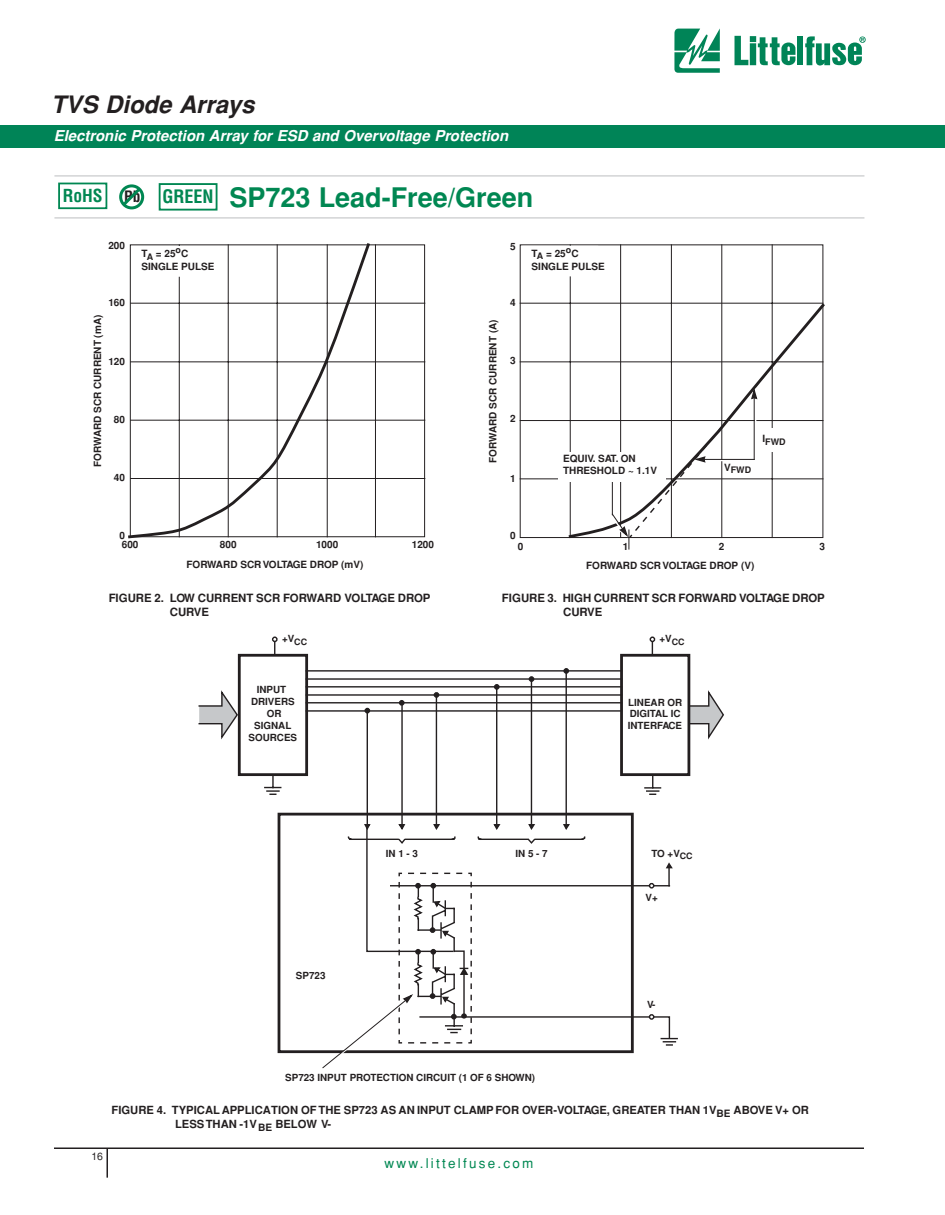
<style>
.page{position:relative;width:945px;height:1215px;background:#fff}
.page>*{position:absolute;margin:0;border:0;box-sizing:border-box;transform-origin:0 0}
.t1{font:700 27px "Helvetica";color:#008752}
.t2{font:italic 700 24px "Helvetica";color:#231f20}
.t3{font:700 condensed 18.15px "Helvetica";color:#008752}
.t4{font:italic 700 15px "Helvetica";color:#fff}
.t5{font:13.5px "Helvetica";letter-spacing:.165em;color:#008752}
.t6{font:700 11.4px/14.2px "Helvetica";color:#231f20}
.t7{font:700 11.25px/14.1px "Helvetica";color:#231f20}
.t8{font:10.5px "Helvetica";color:#231f20}
.t9{font:700 10.05px/13px "Helvetica";color:#231f20}
.t10{font:700 9.9px/12px "Helvetica";color:#231f20;text-align:center}
.t11{font:700 9px "Helvetica";color:#231f20}
.s1{font-size:17.55px}
.s2{font-size:15.3px;color:#231f20}
</style>
<div class="page">
<hr style="left:54px;top:176px;width:810px;height:1px;background:#bcbec0">
<hr style="left:54px;top:218px;width:810px;height:1px;background:#bcbec0">
<hr style="left:54px;top:1148px;width:810px;height:1px;background:#231f20">
<hr style="left:106px;top:1148px;width:2px;height:30px;background:#231f20">
<svg style="left:674px;top:28px;width:46px;height:45px"></svg>
<div style="left:797px;top:36px;width:6px;height:29px;background:#008457"></div>
<svg style="left:805px;top:36px;width:61px;height:30px"></svg>
<svg style="left:735px;top:36px;width:60px;height:29px"></svg>
<div style="left:0;top:125px;width:932px;height:23px;background:#008457"></div>
<div style="left:918px;top:125px;width:27px;height:23px;background:#008457"></div>
<hr style="left:375px;top:245px;width:1px;height:292px;background:#231f20">
<hr style="left:131px;top:303px;width:294px;height:1px;background:#231f20">
<hr style="left:131px;top:361px;width:294px;height:1px;background:#231f20">
<hr style="left:131px;top:420px;width:294px;height:1px;background:#231f20">
<hr style="left:131px;top:478px;width:294px;height:1px;background:#231f20">
<svg style="left:128px;top:243px;width:244px;height:296px"></svg>
<hr style="left:570px;top:245px;width:1px;height:293px;background:#231f20">
<hr style="left:671px;top:245px;width:1px;height:293px;background:#231f20">
<hr style="left:772px;top:245px;width:1px;height:293px;background:#231f20">
<hr style="left:520px;top:303px;width:303px;height:1px;background:#231f20">
<hr style="left:520px;top:361px;width:303px;height:1px;background:#231f20">
<hr style="left:520px;top:420px;width:303px;height:1px;background:#231f20">
<hr style="left:520px;top:478px;width:303px;height:1px;background:#231f20">
<svg style="left:567px;top:301px;width:258px;height:238px"></svg>
<div style="left:523px;top:246px;width:75px;height:30px;background:#fff"></div>
<div style="left:758px;top:429px;width:32px;height:23px;background:#fff"></div>
<hr style="left:620px;top:245px;width:1px;height:293px;background:#231f20">
<hr style="left:721px;top:245px;width:1px;height:293px;background:#231f20">
<div style="left:559px;top:452px;width:107px;height:29px;background:#fff"></div>
<svg style="left:608px;top:365px;width:166px;height:184px"></svg>
<hr style="left:705px;top:459px;width:49px;height:1px;background:#231f20">
<svg style="left:692px;top:690px;width:32px;height:50px"></svg>
<svg style="left:237px;top:653px;width:455px;height:123px"></svg>
<svg style="left:198px;top:688px;width:41px;height:54px"></svg>
<svg style="left:265px;top:636px;width:412px;height:433px"></svg>
<div style="left:58px;top:183px;width:49px;height:26px;border:2px solid #008752"></div>
<div style="left:119px;top:184px;width:25px;height:25px;border:3px solid #008752;border-radius:50%"></div>
<svg style="left:119px;top:185px;width:25px;height:24px"></svg>
<div style="left:159px;top:183px;width:59px;height:28px;border:2px solid #008752"></div>
<h2 class="t2" style="left:51px;top:96px;width:210px">TVS Diode Arrays</h2>
<h3 class="t4" style="left:54px;top:130px;width:459px">Electronic Protection Array for ESD and Overvoltag e Protection</h3>
<h3 class="t3" style="left:63px;top:189px;width:153px"><span class="s1">RoHS</span> <span class="s2">Pb</span> GREEN</h3>
<h1 class="t1" style="left:230px;top:188px;width:305px">SP723 Lead-Free/Green</h1>
<p class="t9" style="left:108px;top:240px;width:18px">200</p>
<p class="t9" style="left:141px;top:248px;width:75px">T<sub>A</sub> = 25<sup>o</sup>C<br>SINGLE PULSE</p>
<p class="t9" style="left:510px;top:241px;width:7px">5</p>
<p class="t9" style="left:532px;top:248px;width:75px">T<sub>A</sub> = 25<sup>o</sup>C<br>SINGLE PULSE</p>
<p class="t9" style="left:108px;top:297px;width:18px">160</p>
<p class="t9" style="left:510px;top:297px;width:7px">4</p>
<p class="t9" style="left:92px;top:467px;width:153px;rotate:-90deg">FORWARD SCR CURRENT (mA)</p>
<p class="t9" style="left:108px;top:355px;width:18px">120</p>
<p class="t9" style="left:114px;top:414px;width:13px">80</p>
<p class="t9" style="left:114px;top:472px;width:13px">40</p>
<p class="t9" style="left:487px;top:463px;width:145px;rotate:-90deg">FORWARD SCR CURRENT (A)</p>
<p class="t9" style="left:510px;top:355px;width:7px">3</p>
<p class="t9" style="left:510px;top:413px;width:7px">2</p>
<p class="t9" style="left:510px;top:473px;width:7px">1</p>
<p class="t9" style="left:563px;top:454px;width:95px;line-height:11.7px">EQUIV. SAT. ON<br>THRESHOLD ~ 1.1V</p>
<p class="t11" style="left:724px;top:467px;width:29px"><sup>V</sup>FWD</p>
<p class="t11" style="left:762px;top:438px;width:25px"><sup>I</sup>FWD</p>
<p class="t9" style="left:119px;top:530px;width:7px">0</p>
<p class="t9" style="left:122px;top:539px;width:18px">600</p>
<p class="t9" style="left:220px;top:539px;width:18px">800</p>
<p class="t9" style="left:316px;top:539px;width:24px">1000</p>
<p class="t9" style="left:412px;top:539px;width:24px">1200</p>
<p class="t9" style="left:187px;top:559px;width:178px">FORWARD SCR VOLTAGE DROP (mV)</p>
<p class="t9" style="left:510px;top:530px;width:7px">0</p>
<p class="t9" style="left:518px;top:541px;width:7px">0</p>
<p class="t9" style="left:623px;top:541px;width:7px">1</p>
<p class="t9" style="left:719px;top:541px;width:7px">2</p>
<p class="t9" style="left:820px;top:541px;width:7px">3</p>
<p class="t9" style="left:586px;top:560px;width:170px">FORWARD SCR VOLTAGE DROP (V)</p>
<p class="t6" style="left:170px;top:592px;width:262px;text-indent:-61px">FIGURE 2. LOW CURRENT SCR FORWARD VOLTAGE DROP<br>CURVE</p>
<p class="t6" style="left:563px;top:592px;width:263px;text-indent:-61px">FIGURE 3. HIGH CURRENT SCR FORWARD VOLTAGE DROP<br>CURVE</p>
<p class="t10" style="left:282px;top:634px;width:27px">+V<sub>CC</sub></p>
<p class="t10" style="left:251px;top:685px;width:45px">INPUT<br>DRIVERS</p>
<p class="t10" style="left:249px;top:709px;width:50px">OR<br>SIGNAL<br>SOURCES</p>
<p class="t10" style="left:296px;top:971px;width:31px">SP723</p>
<p class="t10" style="left:386px;top:848px;width:34px">IN 1 - 3</p>
<p class="t10" style="left:515px;top:848px;width:34px">IN 5 - 7</p>
<p class="t10" style="left:285px;top:1072px;width:251px">SP723 INPUT PROTECTION CIRCUIT (1 OF 6 SHOWN)</p>
<p class="t10" style="left:660px;top:634px;width:27px">+V<sub>CC</sub></p>
<p class="t10" style="left:628px;top:698px;width:56px;line-height:11.2px;text-align:left">LINEAR OR<br>DIGITAL IC<br>INTERFACE</p>
<p class="t10" style="left:652px;top:849px;width:43px">TO +V<sub>CC</sub></p>
<p class="t10" style="left:645px;top:892px;width:14px">V+</p>
<p class="t10" style="left:647px;top:999px;width:10px">V-</p>
<p class="t8" style="left:91px;top:1153px;width:13px">16</p>
<p class="t7" style="left:175px;top:1104px;width:635px;text-indent:-63px">FIGURE 4. TYPICAL APPLICATION OF THE SP723 AS AN INPUT CLAMP FOR OVER-VOLTAGE, GREATER THAN 1V<sub>BE</sub> ABOVE V+ OR<br>LESS THAN -1V<sub>BE</sub> BELOW V-</p>
<h3 class="t5" style="left:384px;top:1159px;width:151px">www.littelfuse.com</h3>
</div>
